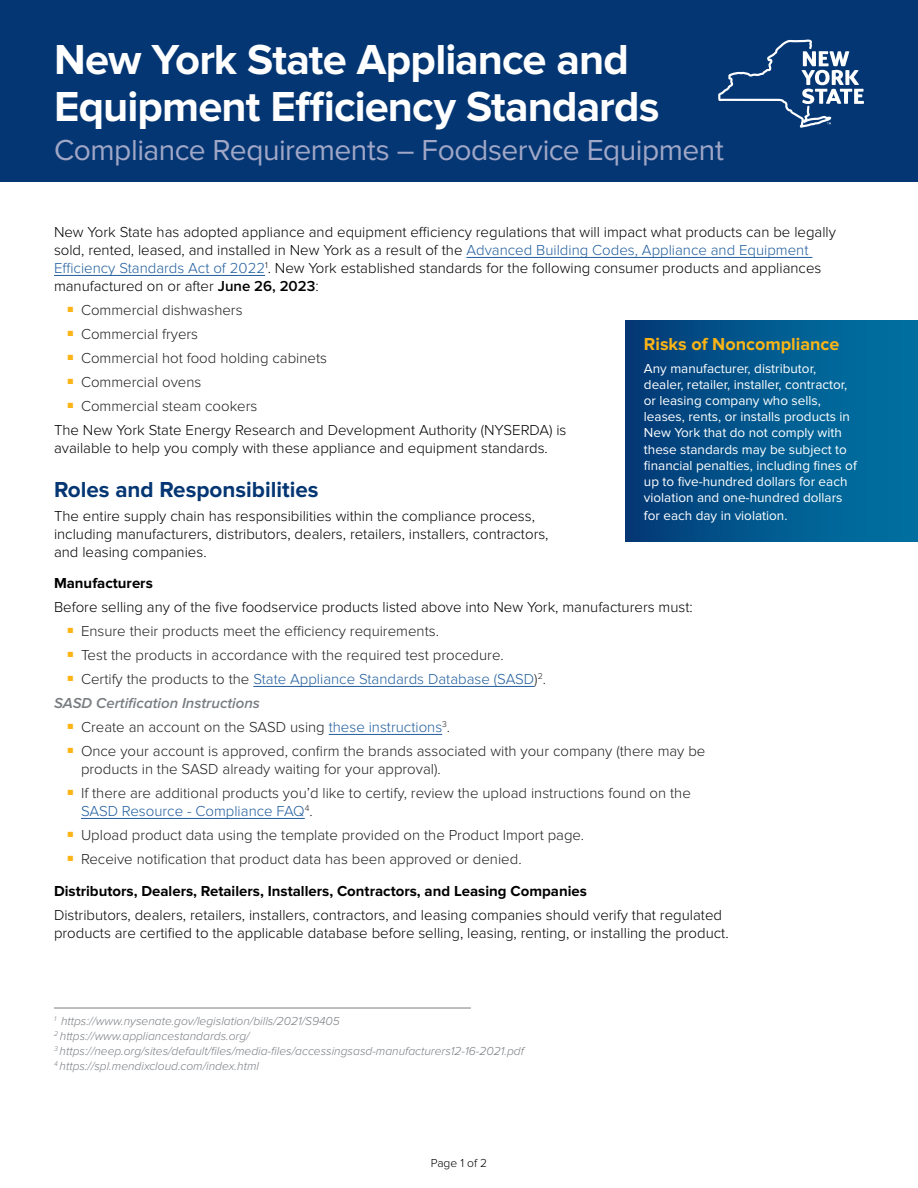
<style>
.page{position:relative;width:918px;height:1188px;background:#fff}
.page>*{position:absolute;margin:0;border:0;box-sizing:border-box;transform-origin:0 0}
.t1{font:700 43.5px/46.5px "Proxima Nova";letter-spacing:-.02em;color:#fff}
.t2{font:30px "Proxima Nova";letter-spacing:-.015em;color:#a1a7c6}
.Sub_1_-_Match_Header{font:700 22.5px "Proxima Nova";color:#043673}
.t3{font:700 18px "Proxima Nova";color:#fcb515}
.Body{font:300 15px/18px "Proxima Nova";color:#000}
.t4{font:300 15px/18px "Proxima Nova";color:#222121}
.Sub_2{font:700 15px "Proxima Nova";color:#000}
.t5{font:300 15px "Proxima Nova";color:#215e9e}
.Body-2{font:italic 600 15px "Proxima Nova";color:#797d82}
.t6{font:13.5px/16.2px "Proxima Nova";color:#fff}
.t7{font:italic 300 12px "Proxima Nova";color:#797d82}
.t8{font:300 12px "Proxima Nova";color:#000}
.s1{color:#215e9e}
.s2{font-weight:600}
.s3{color:#222121}
</style>
<div class="page">
<div style="left:0;top:0;width:918px;height:181px;background:#043673"></div>
<hr style="left:466px;top:257px;width:346px;height:1px;background:#215e9e">
<hr style="left:54px;top:275px;width:211px;height:1px;background:#215e9e">
<hr style="left:253px;top:686px;width:281px;height:1px;background:#215e9e">
<hr style="left:329px;top:734px;width:113px;height:1px;background:#215e9e">
<hr style="left:81px;top:818px;width:224px;height:1px;background:#215e9e">
<svg style="left:718px;top:40px;width:146px;height:88px"></svg>
<div style="left:625px;top:320px;width:293px;height:221px;background:linear-gradient(to right,#033c78,#0075a5)"></div>
<hr style="left:54px;top:1008px;width:417px;height:1px;background:#797d82">
<p class="t1" style="left:54px;top:38px;width:607px">New York State Appliance and<br>Equipment Efficiency Standards</p>
<p class="t2" style="left:54px;top:133px;width:671px">Compliance Requirements – Foodservice Equipment</p>
<p class="Body" style="left:54px;top:224px;width:784px">New York State has adopted appliance and equipment efficiency regulations that will impact what products can be legally sold, rented, leased, and installed in New York as a result of the <span class="s1">Advanced Building Codes, Appliance and Equipment</span></p>
<p class="Body" style="left:54px;top:260px;width:769px"><span class="s1">Efficiency Standards Act of 2022</span><sup>1</sup>. New York established standards for the following consumer products and appliances manufactured on or after <span class="s2">June 26, 2023</span>:</p>
<p class="t4" style="left:68px;top:302px;width:177px"><sup>■</sup> Commercial dishwashers</p>
<p class="t4" style="left:68px;top:326px;width:132px"><sup>■</sup> Commercial fryers</p>
<p class="t4" style="left:68px;top:350px;width:261px"><sup>■</sup> Commercial hot food holding cabinets</p>
<p class="t4" style="left:68px;top:374px;width:135px"><sup>■</sup> Commercial ovens</p>
<p class="t4" style="left:68px;top:398px;width:191px"><sup>■</sup> Commercial steam cookers</p>
<p class="Body" style="left:54px;top:422px;width:514px">The New York State Energy Research and Development Authority (NYSERDA) is available to help you comply with these appliance and equipment standards.</p>
<p class="Sub_1_-_Match_Header" style="left:54px;top:476px;width:266px">Roles and Responsibilities</p>
<p class="Body" style="left:54px;top:507px;width:496px">The entire supply chain has responsibilities within the compliance process, including manufacturers, distributors, dealers, retailers, installers, contractors, and leasing companies.</p>
<p class="Sub_2" style="left:54px;top:575px;width:100px">Manufacturers</p>
<p class="Body" style="left:54px;top:599px;width:640px">Before selling any of the five foodservice products listed above into New York, manufacturers must:</p>
<p class="t4" style="left:68px;top:623px;width:373px"><sup>■</sup> Ensure their products meet the efficiency requirements.</p>
<p class="t4" style="left:68px;top:647px;width:438px"><sup>■</sup> Test the products in accordance with the required test procedure.</p>
<p class="t5" style="left:68px;top:671px;width:480px"><sup>■</sup> <span class="s3">Certify the products to the</span> State Appliance Standards Database (SASD<span class="s3">)</span><sup>2</sup><span class="s3">.</span></p>
<p class="Body-2" style="left:54px;top:695px;width:208px">SASD Certification Instructions</p>
<p class="t4" style="left:68px;top:719px;width:384px"><sup>■</sup> Create an account on the SASD using <span class="s1">these instructions</span><sup>3</sup>.</p>
<p class="t4" style="left:81px;top:743px;width:626px;text-indent:-14px"><sup>■</sup> Once your account is approved, confirm the brands associated with your company (there may be products in the SASD already waiting for your approval).</p>
<p class="t4" style="left:81px;top:785px;width:611px;text-indent:-14px"><sup>■</sup> If there are additional products you’d like to certify, review the upload instructions found on the<br><span class="s1">SASD Resource - Compliance FAQ</span><sup>4</sup>.</p>
<p class="t4" style="left:68px;top:827px;width:518px"><sup>■</sup> Upload product data using the template provided on the Product Import page.</p>
<p class="t4" style="left:68px;top:851px;width:456px"><sup>■</sup> Receive notification that product data has been approved or denied.</p>
<p class="Sub_2" style="left:54px;top:882px;width:534px">Distributors, Dealers, Retailers, Installers, Contractors, and Leasing Companies</p>
<p class="Body" style="left:54px;top:906px;width:676px">Distributors, dealers, retailers, installers, contractors, and leasing companies should verify that regulated products are certified to the applicable database before selling, leasing, renting, or installing the product.</p>
<p class="t3" style="left:644px;top:334px;width:197px">Risks of Noncompliance</p>
<p class="t6" style="left:644px;top:360px;width:214px">Any manufacturer, distributor, dealer, retailer, installer, contractor, or leasing company who sells, leases, rents, or installs products in New York that do not comply with these standards may be subject to financial penalties, including fines of up to five-hundred dollars for each violation and one-hundred dollars</p>
<p class="t6" style="left:644px;top:508px;width:145px">for each day in violation.</p>
<p class="t7" style="left:54px;top:1015px;width:287px"><sup>1</sup> https://www.nysenate.gov/legislation/bills/2021/S9405</p>
<p class="t7" style="left:54px;top:1030px;width:197px"><sup>2</sup> https://www.appliancestandards.org/</p>
<p class="t7" style="left:54px;top:1045px;width:471px"><sup>3</sup> https://neep.org/sites/default/files/media-files/accessingsasd-manufacturers12-16-2021.pdf</p>
<p class="t7" style="left:54px;top:1060px;width:207px"><sup>4</sup> https://spl.mendixcloud.com/index.html</p>
<p class="t8" style="left:431px;top:1156px;width:58px">Page 1 of 2</p>
</div>
